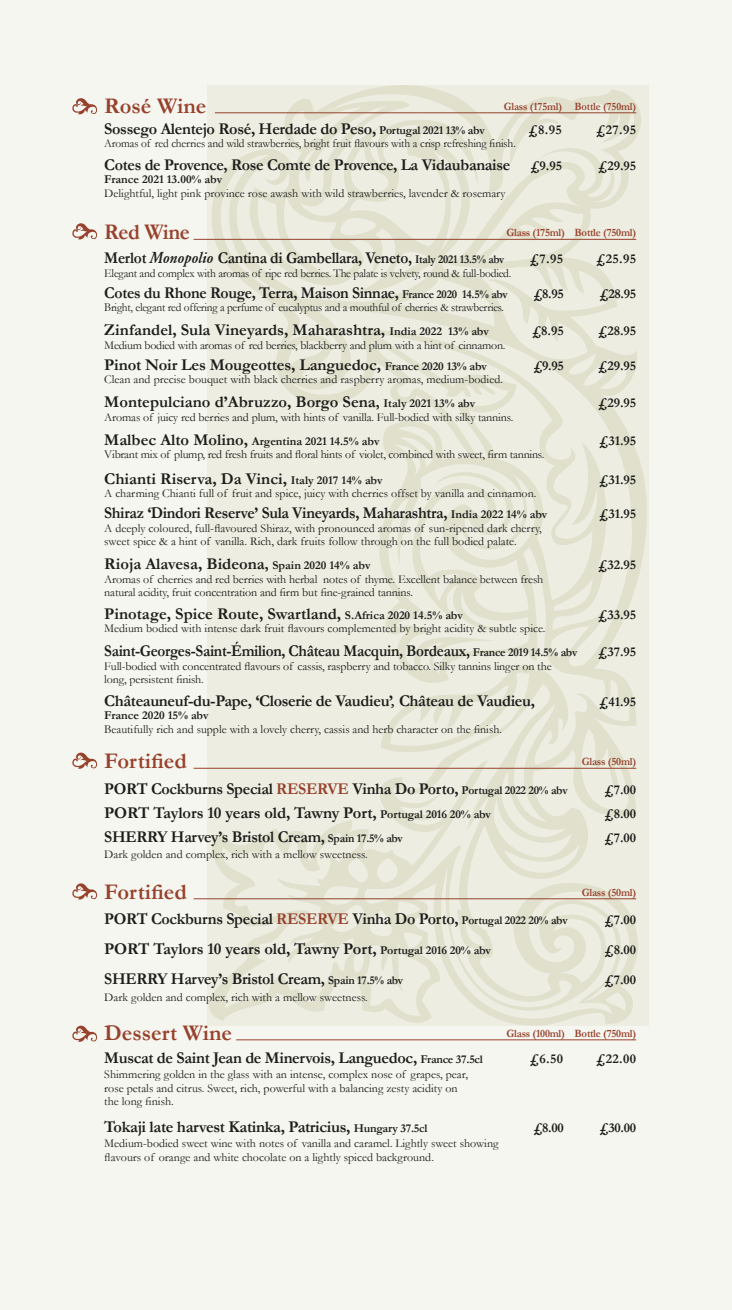
<style>
.page{position:relative;width:732px;height:1310px;background:#fff}
.page>*{position:absolute;margin:0;border:0;box-sizing:border-box;transform-origin:0 0}
.t1{font:700 22.5px "Garamond";color:#97422d}
.t2{font:700 22.5px "Garamond";color:#97422d;scale:.95 1}
.t3{font:700 16.5px "Garamond";letter-spacing:-.02em;color:#1d1d1b}
.t4{font:700 16.5px "Garamond";color:#1d1d1b}
.t5{font:700 16.5px "Garamond";letter-spacing:-.02em;color:#1d1d1b;scale:.95 1}
.t6{font:700 16.5px "Garamond";letter-spacing:-.02em;color:#1d1d1b;scale:.96 1}
.t7{font:700 16.5px "Garamond";letter-spacing:-.02em;color:#1d1d1b;scale:.92 1}
.t8{font:700 16.5px "Garamond";letter-spacing:-.02em;color:#1d1d1b;scale:.93 1}
.t9{font:700 13.5px "Garamond";color:#1d1d1b}
.t10{font:12px/13.5px "Garamond";color:#1d1d1b}
.t11{font:12px "Garamond";letter-spacing:-.02em;color:#1d1d1b}
.t12{font:12px "Garamond";color:#1d1d1b;scale:.95 1}
.t13{font:12px "Garamond";letter-spacing:-.02em;color:#1d1d1b;scale:.96 1}
.t14{font:12px "Garamond";letter-spacing:-.02em;color:#1d1d1b;scale:.95 1}
.t15{font:700 12px "Garamond";color:#1d1d1b}
.t16{font:700 11.25px "Garamond";letter-spacing:-.02em;color:#97422d;scale:.95 1}
.t17{font:700 11.25px "Garamond";letter-spacing:-.02em;color:#97422d;scale:.93 1}
.s1{font-size:12px}
.s2{font-size:13.5px}
.s3{font-weight:500;font-style:italic}
.s4{font-size:15px}
.s5{font-weight:700;font-size:16.5px}
.s6{font-weight:700}
.s7{color:#97422d}
</style>
<div class="page">
<div style="left:0;top:0;width:731px;height:1310px;background:#f6f6f0"></div>
<svg style="left:207px;top:85px;width:441px;height:940px;fill:#edede1"></svg>
<hr style="left:215px;top:113px;width:421px;height:1px;background:#97422d">
<hr style="left:193px;top:239px;width:443px;height:1px;background:#97422d">
<hr style="left:193px;top:768px;width:443px;height:1px;background:#97422d">
<hr style="left:193px;top:898px;width:443px;height:1px;background:#97422d">
<hr style="left:236px;top:1039px;width:400px;height:1px;background:#97422d">
<svg style="left:72px;top:98px;width:25px;height:16px"></svg>
<svg style="left:72px;top:223px;width:25px;height:16px"></svg>
<svg style="left:72px;top:1025px;width:25px;height:17px"></svg>
<svg style="left:72px;top:752px;width:25px;height:17px"></svg>
<svg style="left:72px;top:883px;width:25px;height:16px"></svg>
<h1 class="t1" style="left:104px;top:90px;width:103px">Rosé Wine</h1>
<p class="t17" style="left:503px;top:98px;width:144px">Glass (175ml) Bottle (750ml)</p>
<h2 class="t3" style="left:104px;top:117px;width:382px">Sossego Alentejo Rosé, Herdade do Peso, <span class="s1">Portugal 2021 13% abv</span></h2>
<p class="t9" style="left:528px;top:120px;width:35px">£8.95</p>
<p class="t9" style="left:596px;top:120px;width:42px">£27.95</p>
<p class="t12" style="left:104px;top:135px;width:434px">Aromas of red cherries and wild strawberries, bright fruit flavours with a crisp refreshing finish.</p>
<h2 class="t3" style="left:104px;top:153px;width:459px">Cotes de Provence, Rose Comte de Provence, La Vidaubanaise <span class="s2">£9.95</span></h2>
<p class="t9" style="left:598px;top:156px;width:39px">£29.95</p>
<p class="t15" style="left:104px;top:171px;width:119px">France 2021 13.00% abv</p>
<p class="t10" style="left:104px;top:186px;width:402px">Delightful, light pink province rose awash with wild strawberries, lavender &amp; rosemary</p>
<h1 class="t2" style="left:104px;top:217px;width:92px">Red Wine</h1>
<p class="t16" style="left:506px;top:225px;width:138px">Glass (175ml) Bottle (750ml)</p>
<h2 class="t8" style="left:104px;top:247px;width:431px">Merlot <span class="s3">Monopolio</span> Cantina di Gambellara, Veneto, <span class="s1">Italy 2021 13.5% abv</span></h2>
<p class="t9" style="left:530px;top:250px;width:35px">£7.95</p>
<p class="t9" style="left:596px;top:250px;width:42px">£25.95</p>
<p class="t13" style="left:104px;top:265px;width:425px">Elegant and complex with aromas of ripe red berries. The palate is velvety, round &amp; full-bodied.</p>
<h2 class="t5" style="left:104px;top:281px;width:426px">Cotes du Rhone Rouge, Terra, Maison Sinnae, <span class="s1">France 2020 14.5% abv</span></h2>
<p class="t9" style="left:533px;top:284px;width:32px">£8.95</p>
<p class="t9" style="left:599px;top:284px;width:38px">£28.95</p>
<p class="t14" style="left:104px;top:299px;width:422px">Bright, elegant red offering a perfume of eucalyptus and a mouthful of cherries &amp; strawberries.</p>
<h2 class="t4" style="left:104px;top:319px;width:386px">Zinfandel, Sula Vineyards, Maharashtra, <span class="s1">India 2022 13% abv</span></h2>
<p class="t9" style="left:532px;top:322px;width:33px">£8.95</p>
<p class="t9" style="left:598px;top:322px;width:39px">£28.95</p>
<p class="t11" style="left:104px;top:337px;width:402px">Medium bodied with aromas of red berries, blackberry and plum with a hint of cinnamon.</p>
<h2 class="t3" style="left:104px;top:353px;width:384px">Pinot Noir Les Mougeottes, Languedoc, <span class="s1">France 2020 13% abv</span></h2>
<p class="t9" style="left:533px;top:356px;width:32px">£9.95</p>
<p class="t9" style="left:598px;top:356px;width:39px">£29.95</p>
<p class="t10" style="left:104px;top:372px;width:400px">Clean and precise bouquet with black cherries and raspberry aromas, medium-bodied.</p>
<h2 class="t4" style="left:104px;top:391px;width:372px">Montepulciano d’Abruzzo, Borgo Sena<span class="s4">,</span> <span class="s1">Italy 2021 13% abv</span></h2>
<p class="t9" style="left:598px;top:394px;width:39px">£29.95</p>
<p class="t10" style="left:104px;top:404px;width:410px;line-height:24px">Aromas of juicy red berries and plum, with hints of vanilla. Full-bodied with silky tannins.<br><span class="s5">Malbec Alto Molino,</span> <span class="s6">Argentina 2021 14.5% abv</span></p>
<p class="t9" style="left:599px;top:431px;width:38px">£31.95</p>
<p class="t11" style="left:104px;top:446px;width:441px">Vibrant mix of plump, red fresh fruits and floral hints of violet, combined with sweet, firm tannins.</p>
<h2 class="t4" style="left:104px;top:467px;width:280px">Chianti Riserva, Da Vinci, <span class="s1">Italy 2017 14% abv</span></h2>
<p class="t9" style="left:599px;top:470px;width:38px">£31.95</p>
<p class="t10" style="left:104px;top:486px;width:433px">A charming Chianti full of fruit and spice, juicy with cherries offset by vanilla and cinnamon.</p>
<h2 class="t5" style="left:104px;top:502px;width:468px">Shiraz ‘Dindori Reserve’ Sula Vineyards, Maharashtra, <span class="s1">India 2022 14% abv</span></h2>
<p class="t9" style="left:599px;top:505px;width:38px">£31.95</p>
<p class="t10" style="left:104px;top:521px;width:439px">A deeply coloured, full-flavoured Shiraz, with pronounced aromas of sun-ripened dark cherry, sweet spice &amp; a hint of vanilla. Rich, dark fruits follow through on the full bodied palate.</p>
<h2 class="t4" style="left:104px;top:553px;width:268px">Rioja Alavesa, Bideona<span class="s4">,</span> <span class="s1">Spain 2020 14% abv</span></h2>
<p class="t9" style="left:598px;top:556px;width:39px">£32.95</p>
<p class="t10" style="left:104px;top:572px;width:440px">Aromas of cherries and red berries with herbal notes of thyme. Excellent balance between fresh natural acidity, fruit concentration and firm but fine-grained tannins.</p>
<h2 class="t4" style="left:104px;top:602px;width:360px">Pinotage, Spice Route, Swartland, <span class="s1">S.Africa 2020 14.5% abv</span></h2>
<p class="t9" style="left:598px;top:605px;width:39px">£33.95</p>
<p class="t10" style="left:104px;top:621px;width:442px">Medium bodied with intense dark fruit flavours complemented by bright acidity &amp; subtle spice.</p>
<h2 class="t7" style="left:104px;top:640px;width:515px">Saint-Georges-Saint-Émilion, Château Macquin, Bordeaux, <span class="s1">France 2019 14.5% abv</span></h2>
<p class="t9" style="left:598px;top:643px;width:39px">£37.95</p>
<p class="t10" style="left:104px;top:659px;width:449px">Full-bodied with concentrated flavours of cassis, raspberry and tobacco. Silky tannins linger on the long, persistent finish.</p>
<h2 class="t3" style="left:104px;top:689px;width:432px">Châteauneuf-du-Pape, ‘Closerie de Vaudieu’<span class="s3">,</span> Château de Vaudieu,</h2>
<p class="t9" style="left:599px;top:692px;width:38px">£41.95</p>
<p class="t15" style="left:104px;top:707px;width:106px">France 2020 15% abv</p>
<p class="t10" style="left:104px;top:722px;width:399px">Beautifully rich and supple with a lovely cherry, cassis and herb character on the finish.</p>
<h1 class="t1" style="left:104px;top:745px;width:84px">Fortified</h1>
<p class="t16" style="left:581px;top:754px;width:59px">Glass (50ml)</p>
<h2 class="t3" style="left:104px;top:777px;width:465px">PORT Cockburns Special <span class="s7">RESERVE</span> Vinha Do Porto, <span class="s1">Portugal 2022 20% abv</span></h2>
<p class="t9" style="left:604px;top:780px;width:33px">£7.00</p>
<h2 class="t3" style="left:104px;top:801px;width:388px">PORT Taylors 10 years old, Tawny Port, <span class="s1">Portugal 2016 20% abv</span></h2>
<p class="t9" style="left:604px;top:804px;width:33px">£8.00</p>
<h2 class="t6" style="left:104px;top:825px;width:312px">SHERRY Harvey’s Bristol Cream, <span class="s1">Spain 17.5% abv</span></h2>
<p class="t9" style="left:604px;top:828px;width:33px">£7.00</p>
<p class="t10" style="left:104px;top:847px;width:265px">Dark golden and complex, rich with a mellow sweetness.</p>
<h1 class="t1" style="left:104px;top:876px;width:84px">Fortified</h1>
<p class="t16" style="left:581px;top:884px;width:59px">Glass (50ml)</p>
<h2 class="t3" style="left:104px;top:907px;width:465px">PORT Cockburns Special <span class="s7">RESERVE</span> Vinha Do Porto, <span class="s1">Portugal 2022 20% abv</span></h2>
<p class="t9" style="left:604px;top:910px;width:33px">£7.00</p>
<h2 class="t3" style="left:104px;top:937px;width:388px">PORT Taylors 10 years old, Tawny Port, <span class="s1">Portugal 2016 20% abv</span></h2>
<p class="t9" style="left:604px;top:940px;width:33px">£8.00</p>
<h2 class="t6" style="left:104px;top:967px;width:313px">SHERRY Harvey’s Bristol Cream, <span class="s1">Spain 17.5% abv</span></h2>
<p class="t9" style="left:604px;top:970px;width:33px">£7.00</p>
<p class="t10" style="left:104px;top:989px;width:265px">Dark golden and complex, rich with a mellow sweetness.</p>
<h1 class="t1" style="left:104px;top:1017px;width:129px">Dessert Wine</h1>
<p class="t16" style="left:506px;top:1025px;width:138px">Glass (100ml) Bottle (750ml)</p>
<h2 class="t3" style="left:104px;top:1047px;width:380px">Muscat de Saint Jean de Minervois, Languedoc, <span class="s1">France 37.5cl</span></h2>
<p class="t9" style="left:530px;top:1050px;width:35px">£6.50</p>
<p class="t9" style="left:596px;top:1050px;width:42px">£22.00</p>
<p class="t10" style="left:104px;top:1067px;width:365px">Shimmering golden in the glass with an intense, complex nose of grapes, pear, rose petals and citrus. Sweet, rich, powerful with a balancing zesty acidity on the long finish.</p>
<h2 class="t3" style="left:104px;top:1116px;width:324px">Tokaji late harvest Katinka, Patricius, <span class="s1">Hungary 37.5cl</span></h2>
<p class="t9" style="left:533px;top:1119px;width:32px">£8.00</p>
<p class="t9" style="left:599px;top:1119px;width:38px">£30.00</p>
<p class="t10" style="left:104px;top:1136px;width:395px">Medium-bodied sweet wine with notes of vanilla and caramel. Lightly sweet showing flavours of orange and white chocolate on a lightly spiced background.</p>
</div>
